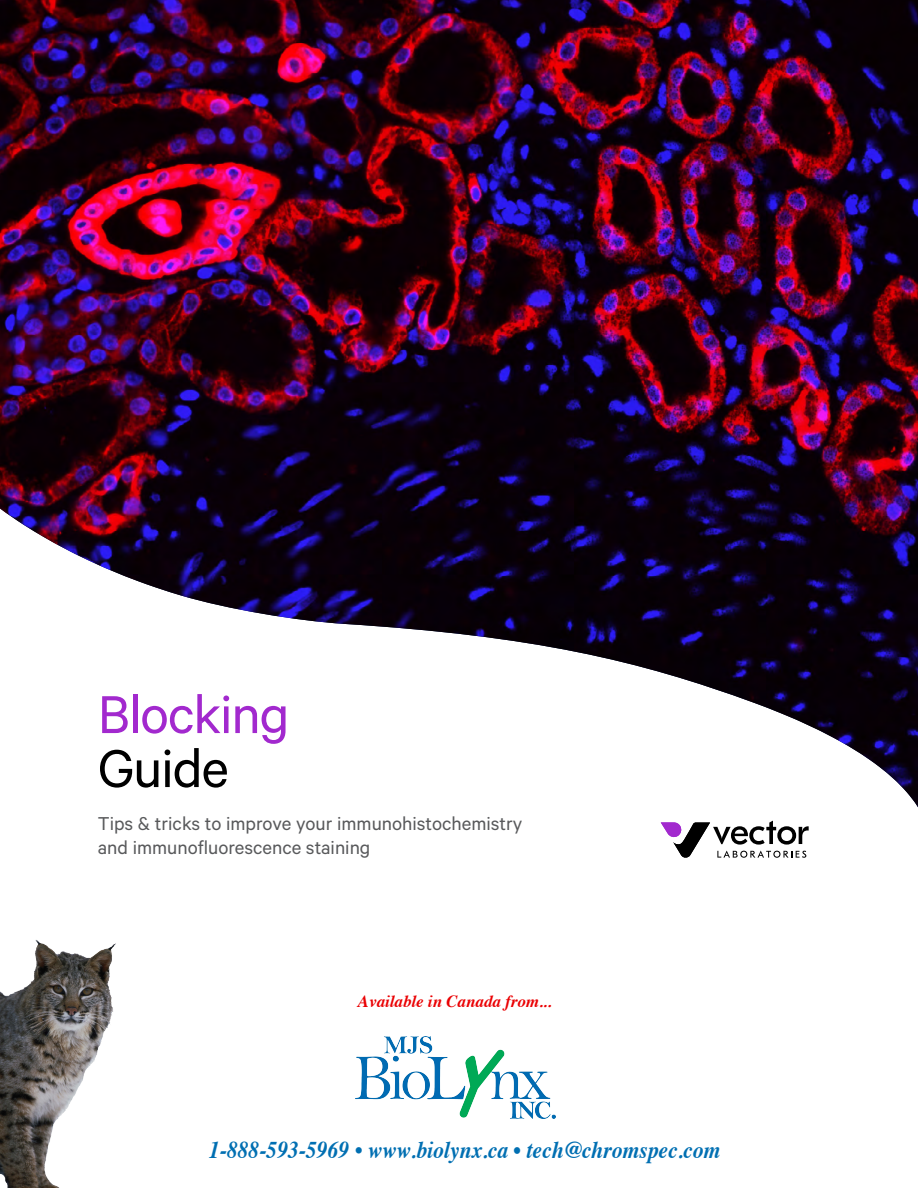
<style>
.page{position:relative;width:918px;height:1188px;background:#fff}
.page>*{position:absolute;margin:0;border:0;box-sizing:border-box;transform-origin:0 0}
.t1{font:60px "Calibre";letter-spacing:-.02em;color:#a229ce}
.t2{font:60px "Calibre";letter-spacing:-.02em;color:#000}
.t3{font:italic 700 24px "Times";color:#006fb2;scale:.9 1}
.t4{font:21px/24px "Calibre";color:#58595b}
.t5{font:italic 700 16.95px "Times";color:#ea0003}
.s1{font-family:"Times New Roman"}
</style>
<div class="page">
<svg style="left:678px;top:850px;width:129px;height:8px"></svg>
<img style="left:0;top:0;width:918px;height:807px">
<img style="left:1px;top:940px;width:115px;height:248px">
<img style="left:355px;top:1036px;width:201px;height:82px">
<h1 class="t1" style="left:98px;top:679px;width:193px">Blocking</h1>
<h1 class="t2" style="left:98px;top:733px;width:133px">Guide</h1>
<p class="t4" style="left:98px;top:811px;width:426px">Tips &amp; tricks to improve your immunohistochemistry and immunofluorescence staining</p>
<p class="t5" style="left:358px;top:986px;width:195px">Available in Canada from...</p>
<p class="t3" style="left:209px;top:1127px;width:570px">1-888-593-5969 <span class="s1">•</span> www.biolynx.ca • tech@chromspec.com</p>
</div>
